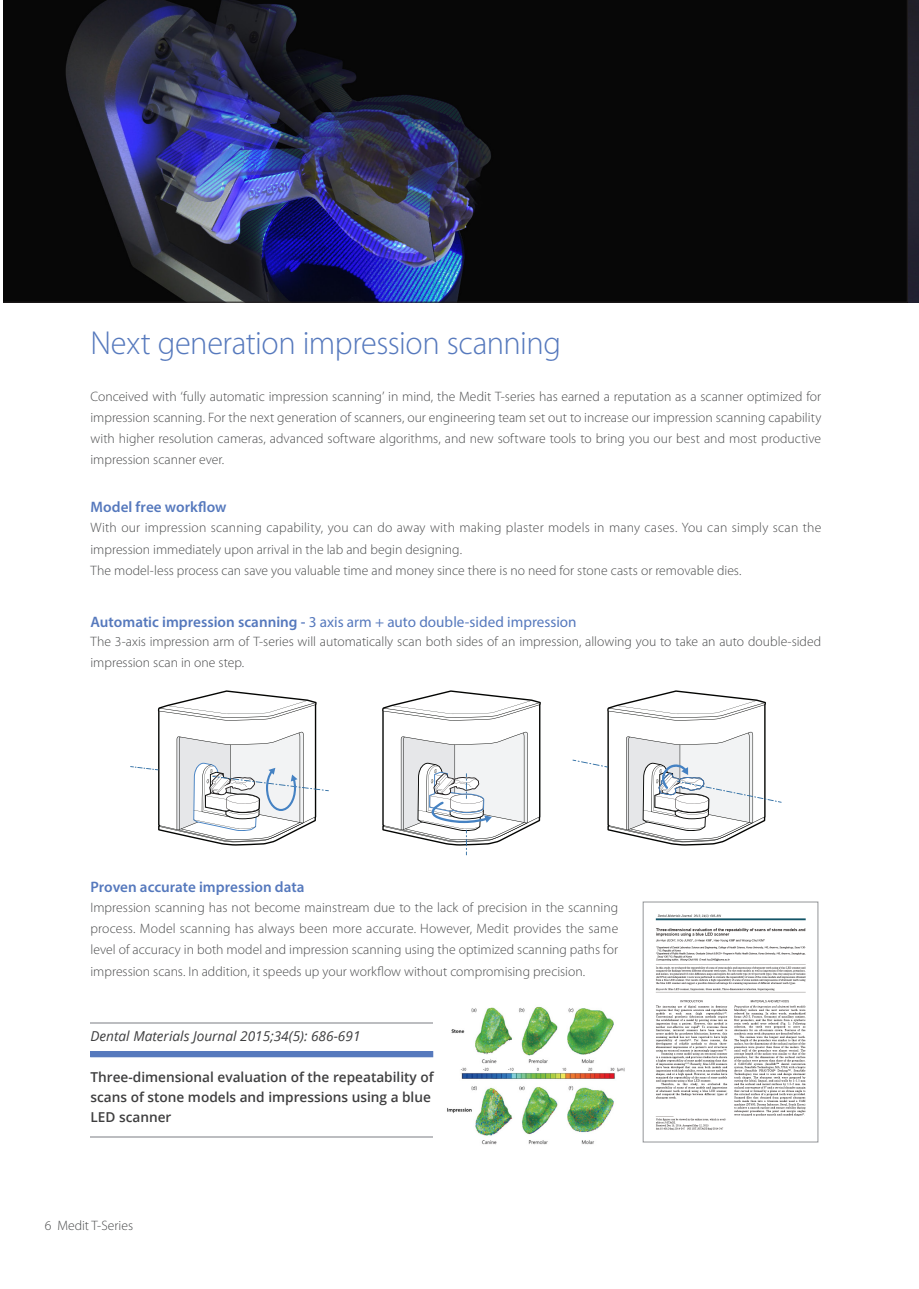
<style>
.page{position:relative;width:919px;height:1289px;background:#fff}
.page>*{position:absolute;margin:0;border:0;box-sizing:border-box;transform-origin:0 0}
.t1{font:300 33.3px "Myriad Pro";letter-spacing:-.015em;color:#5679bd}
.t2{font:15.15px "Myriad Pro";color:#5679bd}
.t3{font:600 15.15px "Myriad Pro";color:#5679bd}
.t4{font:300 13.65px/21.3px "Myriad Pro";letter-spacing:.005em;color:#4b4c4d}
.t5{font:600 13.65px/19.6px "Open Sans";color:#3e3e3f}
.t6{font:italic 13.65px "Open Sans";color:#3e3e3f}
.s1{font-weight:600}
</style>
<div class="page">
<svg style="left:382px;top:690px;width:159px;height:165px"></svg>
<svg style="left:572px;top:690px;width:209px;height:155px"></svg>
<svg style="left:130px;top:690px;width:199px;height:155px"></svg>
<img style="left:3px;top:0;width:903px;height:302px">
<img style="left:655px;top:914px;width:151px;height:216px">
<div style="left:643px;top:901px;width:175px;height:241px;border:1px solid #939598"></div>
<img style="left:426px;top:1006px;width:199px;height:139px">
<div style="left:91px;top:1051px;width:341px;height:5px;background:#5679bd"></div>
<hr style="left:91px;top:1022px;width:341px;height:2px;background:#bcbdc0">
<hr style="left:91px;top:1135px;width:341px;height:2px;background:#bcbdc0">
<svg style="left:906px;top:0;width:1px;height:302px"></svg>
<p class="t1" style="left:90px;top:322px;width:472px">Next generation impression scanning</p>
<p class="t4" style="left:90px;top:385px;width:732px;text-align:justify">Conceived with ‘fully automatic impression scanning’ in mind, the Medit T-series has earned a reputation as a scanner optimized for impression scanning. For the next generation of scanners, our engineering team set out to increase our impression scanning capability with higher resolution cameras, advanced software algorithms, and new software tools to bring you our best and most productive impression scanner ever.</p>
<p class="t3" style="left:90px;top:497px;width:138px">Model free workflow</p>
<p class="t4" style="left:90px;top:517px;width:732px">With our impression scanning capability, you can do away with making plaster models in many cases. You can simply scan the impression immediately upon arrival in the lab and begin designing.<br>The model-less process can save you valuable time and money since there is no need for stone casts or removable dies.</p>
<p class="t2" style="left:90px;top:613px;width:487px"><span class="s1">Automatic impression scanning -</span> 3 axis arm + auto double-sided impression</p>
<p class="t4" style="left:90px;top:630px;width:732px">The 3-axis impression arm of T-series will automatically scan both sides of an impression, allowing you to take an auto double-sided impression scan in one step.</p>
<p class="t3" style="left:90px;top:877px;width:215px">Proven accurate impression data</p>
<p class="t4" style="left:90px;top:896px;width:529px;text-align:justify">Impression scanning has not become mainstream due to the lack of precision in the scanning process. Model scanning has always been more accurate. However, Medit provides the same level of accuracy in both model and impression scanning using the optimized scanning paths for impression scans. In addition, it speeds up your workflow without compromising precision.</p>
<p class="t6" style="left:90px;top:1027px;width:271px">Dental Materials Journal 2015;34(5): 686-691</p>
<p class="t5" style="left:90px;top:1067px;width:345px">Three-dimensional evaluation of the repeatability of scans of stone models and impressions using a blue<br>LED scanner</p>
<p class="t4" style="left:45px;top:1214px;width:90px">6 Medit T-Series</p>
</div>
